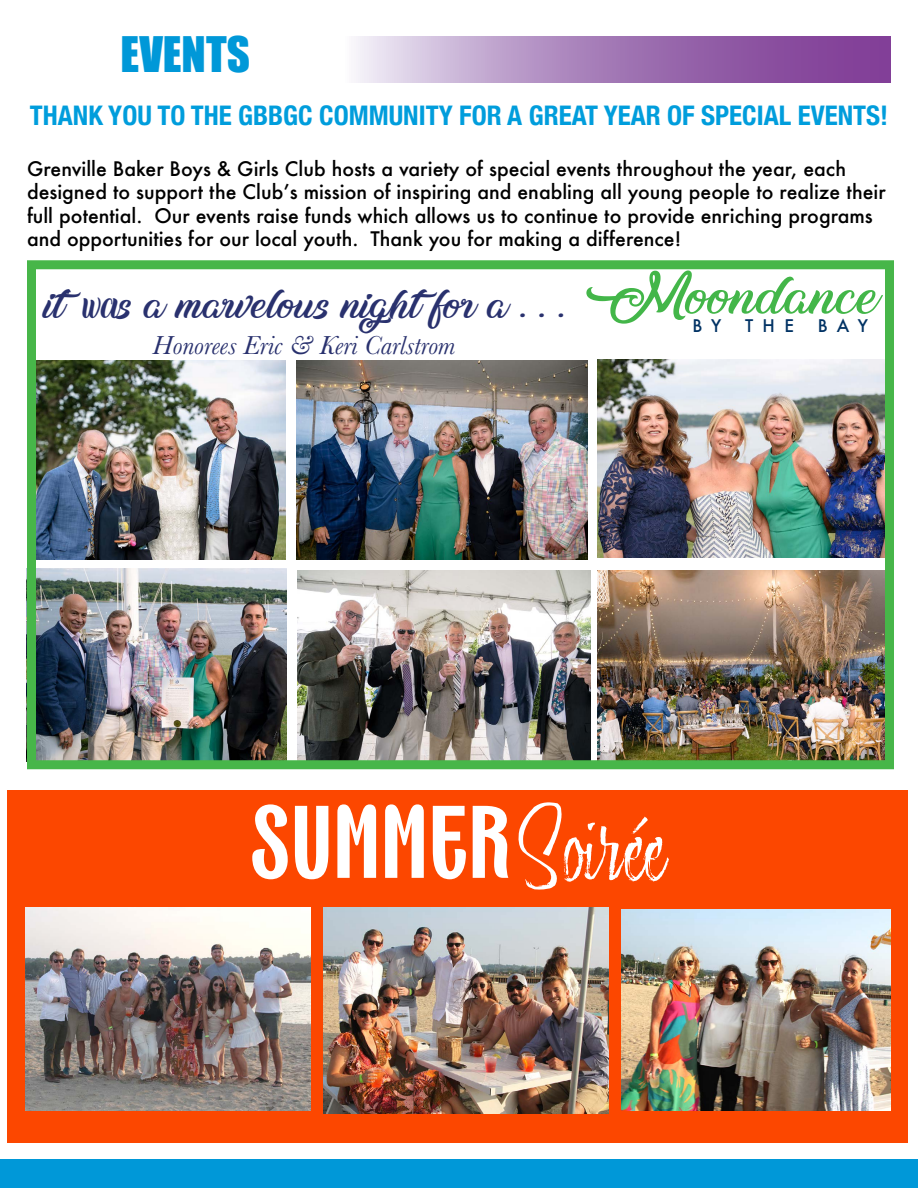
<style>
.page{position:relative;width:918px;height:1188px;background:#fff}
.page>*{position:absolute;margin:0;border:0;box-sizing:border-box;transform-origin:0 0}
.t1{font:90px "Finesse";color:#fff}
.t2{font:64.65px "Midnight Bangkok";color:#43b649}
.t3{font:49.5px "Midnight Bangkok";color:#29316e}
.t4{font:45px "Impact";color:#0098d8}
.t5{font:700 condensed 27px "Helvetica Neue";color:#009ddc}
.t6{font:italic 27px "Baskerville";color:#29316e}
.t7{font:500 19.5px/23.4px "Futura";color:#000}
.t8{font:500 16.95px "Futura";letter-spacing:.545em;color:#003264}
.s1{font-family:"Baking Lion Personal Use"}
.s2{font-family:"Adore You";font-size:91.5px}
</style>
<div class="page">
<div style="left:0;top:1159px;width:918px;height:29px;background:#0098d8"></div>
<div style="left:8px;top:790px;width:900px;height:353px;background:#fc4700"></div>
<svg style="left:356px;top:37px;width:535px;height:45px;background:#a880ba"></svg>
<img style="left:297px;top:570px;width:294px;height:189px">
<img style="left:37px;top:569px;width:249px;height:190px">
<img style="left:598px;top:571px;width:286px;height:188px">
<img style="left:324px;top:908px;width:285px;height:206px">
<img style="left:26px;top:907px;width:285px;height:203px">
<img style="left:621px;top:909px;width:270px;height:201px">
<img style="left:296px;top:361px;width:292px;height:198px">
<img style="left:597px;top:359px;width:287px;height:199px">
<img style="left:37px;top:361px;width:249px;height:198px">
<div style="left:27px;top:260px;width:867px;height:509px;border:9px solid #47b649"></div>
<h3 class="t4" style="left:121px;top:20px;width:131px">EVENTS</h3>
<h3 class="t5" style="left:30px;top:93px;width:860px">THANK YOU TO THE GBBGC COMMUNITY FOR A GREAT YEAR OF SPECIAL EVENTS!</h3>
<p class="t7" style="left:27px;top:157px;width:860px">Grenville Baker Boys &amp; Girls Club hosts a variety of special events throughout the year, each designed to support the Club’s mission of inspiring and enabling all young people to realize their full potential. Our events raise funds which allows us to continue to provide enriching programs and opportunities for our local youth. Thank you for making a difference!</p>
<h2 class="t2" style="left:584px;top:259px;width:298px">Moondance</h2>
<p class="t8" style="left:692px;top:315px;width:30px">B Y</p>
<p class="t8" style="left:745px;top:315px;width:50px">THE</p>
<p class="t8" style="left:818px;top:315px;width:52px">BAY</p>
<h3 class="t3" style="left:46px;top:276px;width:522px">it<span class="s1">' wa</span>s a marvelous night for a . . .</h3>
<h3 class="t6" style="left:153px;top:327px;width:304px">Honorees Eric &amp; Keri Carlstrom</h3>
<h1 class="t1" style="left:250px;top:794px;width:416px">SUMMER<span class="s2">Soirée</span></h1>
</div>
